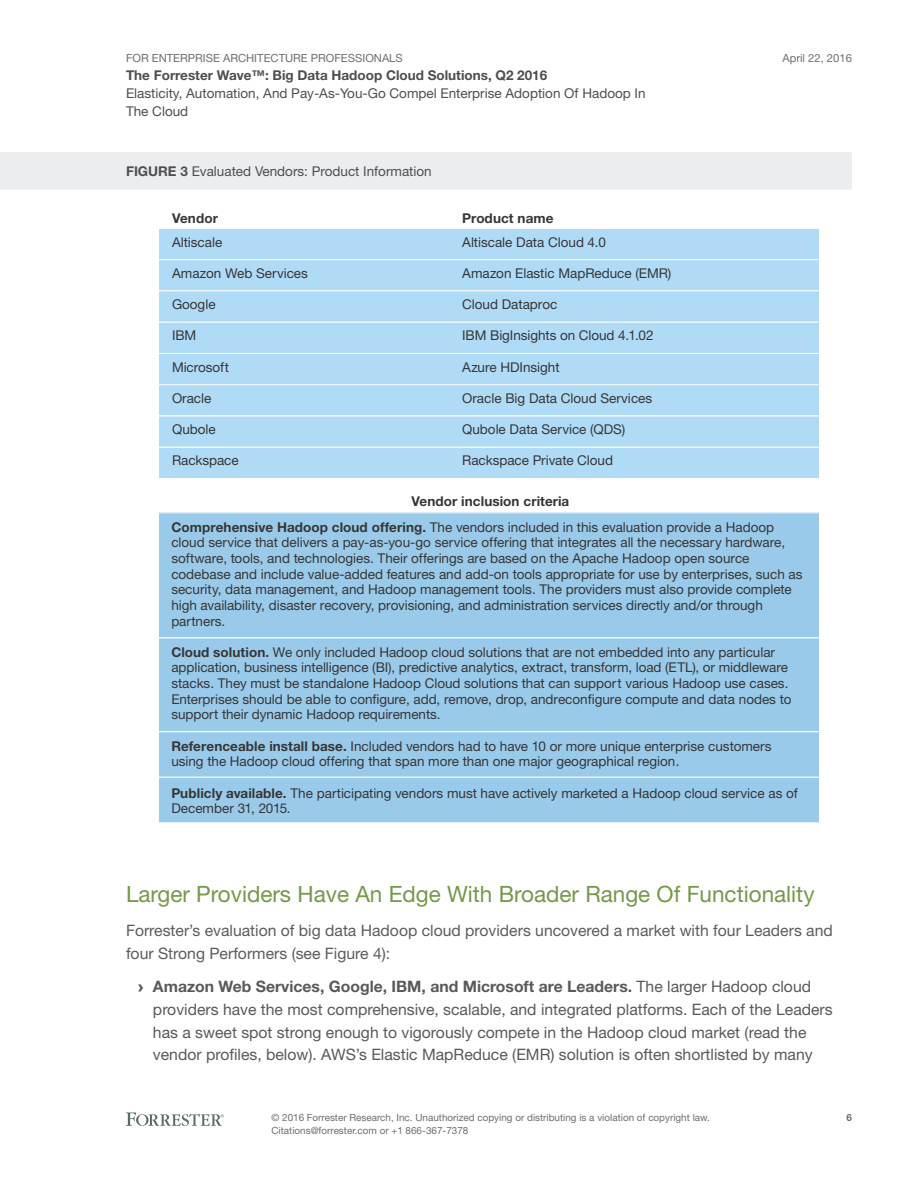
<style>
.page{position:relative;width:918px;height:1188px;background:#fff}
.page>*{position:absolute;margin:0;border:0;box-sizing:border-box;transform-origin:0 0}
.t1{font:22.5px "Helvetica Neue LT Std";color:#769849}
.t2{font:15.75px/22.5px "Helvetica Neue LT Std";color:#59595b}
.t3{font:15.75px/22.5px "Helvetica Neue LT Std";color:#5c5c5c}
.t4{font:13.5px/15.6px "Helvetica Neue LT Std";letter-spacing:-.005em;color:#363636}
.t5{font:13.5px/18px "Helvetica Neue LT Std";color:#4e4e50}
.t6{font:700 13.5px/25.3px "Helvetica Neue LT Std";letter-spacing:.005em;color:#363636}
.t7{font:700 13.5px "Helvetica Neue LT Std";color:#4e4e50}
.t8{font:11.25px "Helvetica Neue LT Std";color:#6d6e70}
.t9{font:9.9px/12.8px "Helvetica Neue LT Std";color:#6d6e70}
.t10{font:700 9.9px "Helvetica Neue LT Std";color:#6d6e70}
.s1{font-weight:700}
.s2{font-weight:400}
.s3{font-family:"Arial";font-weight:900}
</style>
<div class="page">
<svg style="left:126px;top:1112px;width:98px;height:14px"></svg>
<div style="left:0;top:152px;width:852px;height:38px;background:#ecedee"></div>
<div style="left:159px;top:228px;width:660px;height:32px;background:#b0dbf6"></div>
<div style="left:158px;top:228px;width:662px;height:32px;border:1px solid #fff"></div>
<div style="left:159px;top:260px;width:660px;height:31px;background:#b0dbf6"></div>
<div style="left:158px;top:259px;width:662px;height:32px;border:1px solid #fff"></div>
<div style="left:159px;top:291px;width:660px;height:31px;background:#b0dbf6"></div>
<div style="left:158px;top:291px;width:662px;height:31px;border:1px solid #fff"></div>
<div style="left:159px;top:322px;width:660px;height:31px;background:#b0dbf6"></div>
<div style="left:158px;top:322px;width:662px;height:32px;border:1px solid #fff"></div>
<div style="left:159px;top:353px;width:660px;height:32px;background:#b0dbf6"></div>
<div style="left:158px;top:353px;width:662px;height:32px;border:1px solid #fff"></div>
<div style="left:159px;top:385px;width:660px;height:31px;background:#b0dbf6"></div>
<div style="left:158px;top:384px;width:662px;height:32px;border:1px solid #fff"></div>
<div style="left:159px;top:416px;width:660px;height:31px;background:#b0dbf6"></div>
<div style="left:158px;top:416px;width:662px;height:32px;border:1px solid #fff"></div>
<div style="left:159px;top:447px;width:660px;height:32px;background:#b0dbf6"></div>
<div style="left:158px;top:447px;width:662px;height:32px;border:1px solid #fff"></div>
<div style="left:159px;top:513px;width:660px;height:125px;background:#9acaea"></div>
<div style="left:158px;top:513px;width:662px;height:125px;border:1px solid #fff"></div>
<div style="left:159px;top:638px;width:660px;height:94px;background:#9acaea"></div>
<div style="left:158px;top:638px;width:662px;height:94px;border:1px solid #fff"></div>
<div style="left:159px;top:732px;width:660px;height:45px;background:#9acaea"></div>
<div style="left:158px;top:731px;width:662px;height:47px;border:1px solid #fff"></div>
<div style="left:159px;top:777px;width:660px;height:46px;background:#9acaea"></div>
<div style="left:158px;top:777px;width:662px;height:46px;border:1px solid #fff"></div>
<p class="t8" style="left:126px;top:51px;width:278px">FOR ENTERPRISE ARCHITECTURE PROFESSIONALS</p>
<p class="t7" style="left:126px;top:67px;width:423px">The Forrester Wave™: Big Data Hadoop Cloud Solutions, Q2 2016</p>
<p class="t5" style="left:126px;top:84px;width:521px">Elasticity, Automation, And Pay-As-You-Go Compel Enterprise Adoption Of Hadoop In<br>The Cloud</p>
<p class="t8" style="left:782px;top:51px;width:71px">April 22, 2016</p>
<p class="t5" style="left:126px;top:162px;width:307px"><span class="s1">FIGURE 3</span> Evaluated Vendors: Product Information</p>
<p class="t6" style="left:172px;top:205px;width:47px">Vendor</p>
<p class="t4" style="left:172px;top:234px;width:52px">Altiscale</p>
<p class="t4" style="left:172px;top:265px;width:137px">Amazon Web Services</p>
<p class="t4" style="left:172px;top:296px;width:45px">Google</p>
<p class="t4" style="left:172px;top:328px;width:26px">IBM</p>
<p class="t4" style="left:172px;top:359px;width:58px">Microsoft</p>
<p class="t4" style="left:172px;top:390px;width:41px">Oracle</p>
<p class="t4" style="left:172px;top:421px;width:45px">Qubole</p>
<p class="t4" style="left:172px;top:453px;width:68px">Rackspace</p>
<p class="t6" style="left:462px;top:205px;width:93px">Product name</p>
<p class="t4" style="left:462px;top:234px;width:145px">Altiscale Data Cloud 4.0</p>
<p class="t4" style="left:462px;top:265px;width:211px">Amazon Elastic MapReduce (EMR)</p>
<p class="t4" style="left:462px;top:296px;width:97px">Cloud Dataproc</p>
<p class="t4" style="left:462px;top:328px;width:193px">IBM BigInsights on Cloud 4.1.02</p>
<p class="t4" style="left:462px;top:359px;width:99px">Azure HDInsight</p>
<p class="t4" style="left:462px;top:390px;width:192px">Oracle Big Data Cloud Services</p>
<p class="t4" style="left:462px;top:421px;width:165px">Qubole Data Service (QDS)</p>
<p class="t4" style="left:462px;top:453px;width:152px">Rackspace Private Cloud</p>
<p class="t6" style="left:171px;top:489px;width:604px;text-indent:240px">Vendor inclusion criteria<br>Comprehensive Hadoop cloud offering. <span class="s2">The vendors included in this evaluation provide a Hadoop</span></p>
<p class="t4" style="left:171px;top:535px;width:633px">cloud service that delivers a pay-as-you-go service offering that integrates all the necessary hardware, software, tools, and technologies. Their offerings are based on the Apache Hadoop open source codebase and include value-added features and add-on tools appropriate for use by enterprises, such as security, data management, and Hadoop management tools. The providers must also provide complete high availability, disaster recovery, provisioning, and administration services directly and/or through partners.</p>
<p class="t4" style="left:171px;top:644px;width:622px"><span class="s1">Cloud solution.</span> We only included Hadoop cloud solutions that are not embedded into any particular application, business intelligence (BI), predictive analytics, extract, transform, load (ETL), or middleware stacks. They must be standalone Hadoop Cloud solutions that can support various Hadoop use cases.<br>Enterprises should be able to configure, add, remove, drop, andreconfigure compute and data nodes to support their dynamic Hadoop requirements.</p>
<p class="t4" style="left:171px;top:738px;width:602px"><span class="s1">Referenceable install base.</span> Included vendors had to have 10 or more unique enterprise customers using the Hadoop cloud offering that span more than one major geographical region.</p>
<p class="t4" style="left:171px;top:785px;width:628px"><span class="s1">Publicly available.</span> The participating vendors must have actively marketed a Hadoop cloud service as of<br>December 31, 2015.</p>
<h1 class="t1" style="left:126px;top:881px;width:690px">Larger Providers Have An Edge With Broader Range Of Functionality</h1>
<p class="t3" style="left:126px;top:919px;width:708px">Forrester’s evaluation of big data Hadoop cloud providers uncovered a market with four Leaders and four Strong Performers (see Figure 4):</p>
<p class="t2" style="left:153px;top:975px;width:681px;text-indent:-15px"><span class="s3">›</span> <span class="s1">Amazon Web Services, Google, IBM, and Microsoft are Leaders.</span> The larger Hadoop cloud providers have the most comprehensive, scalable, and integrated platforms. Each of the Leaders has a sweet spot strong enough to vigorously compete in the Hadoop cloud market (read the vendor profiles, below). AWS’s Elastic MapReduce (EMR) solution is often shortlisted by many</p>
<p class="t9" style="left:272px;top:1111px;width:440px">© 2016 Forrester Research, Inc. Unauthorized copying or distributing is a violation of copyright law.<br>Citations@forrester.com or +1 866-367-7378</p>
<p class="t10" style="left:846px;top:1112px;width:7px">6</p>
</div>
